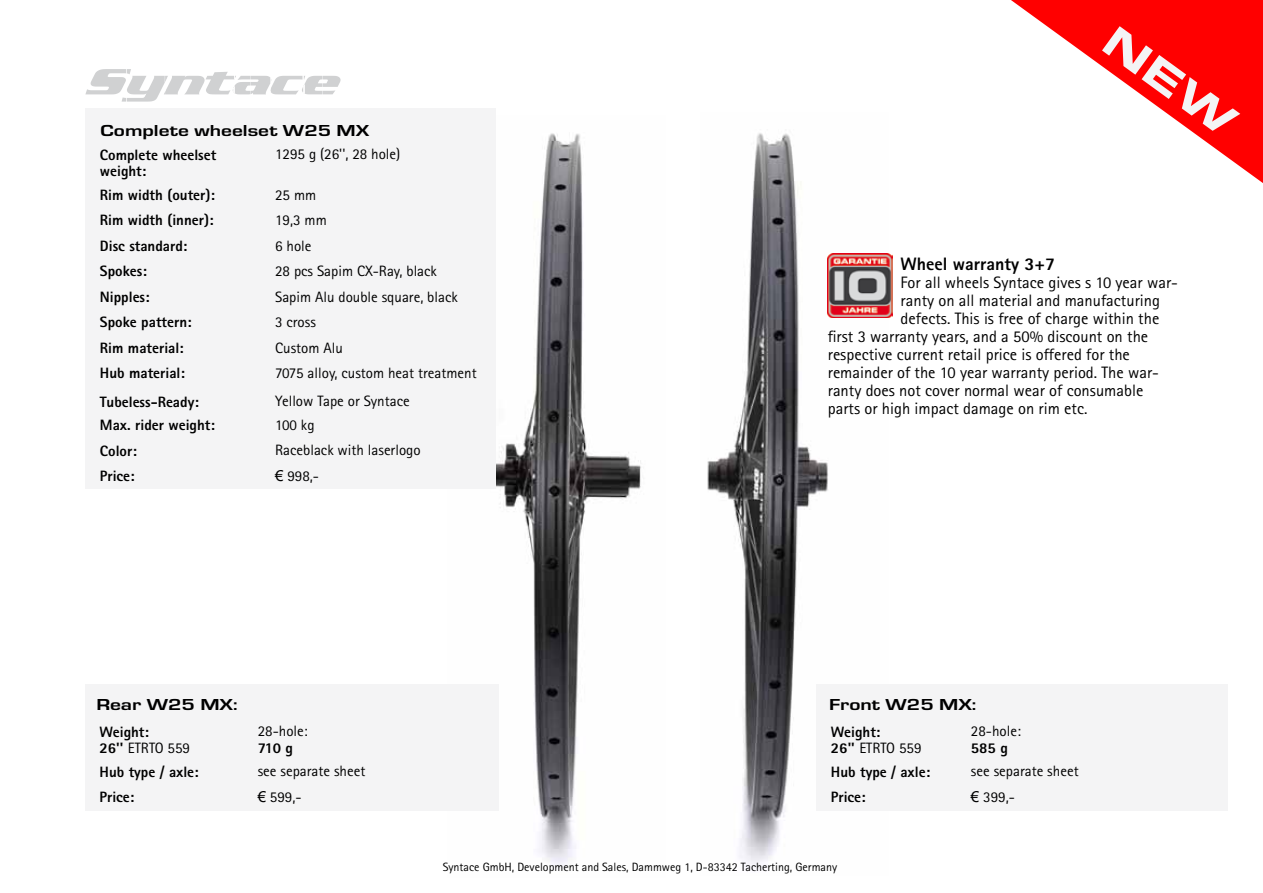
<style>
.page{position:relative;width:1263px;height:893px;background:#fff}
.page>*{position:absolute;margin:0;border:0;box-sizing:border-box;transform-origin:0 0}
.t1{font:800 18px "Rotis Sans Serif";color:#000}
.t2{font:16.5px "Rotis Sans Serif";color:#000}
.t3{font:700 16.5px "Eurostile T";color:#000;scale:1.3 1}
.t4{font:800 15px/16.5px "Rotis Sans Serif";color:#000}
.t5{font:15px "Rotis Sans Serif";color:#000}
.t6{font:12px "Rotis Sans Serif";color:#000}
.s1{font-family:"Arial"}
.s2{font-weight:400}
</style>
<div class="page">
<img style="left:447px;top:133px;width:194px;height:733px">
<img style="left:707px;top:133px;width:181px;height:731px">
<svg style="left:1011px;top:0;width:252px;height:183px"></svg>
<svg style="left:85px;top:69px;width:256px;height:33px"></svg>
<img style="left:828px;top:254px;width:64px;height:64px">
<div style="left:85px;top:684px;width:413px;height:126px;background:#f4f4f5"></div>
<div style="left:816px;top:684px;width:412px;height:126px;background:#f4f4f5"></div>
<div style="left:85px;top:108px;width:411px;height:381px;background:#f4f4f5"></div>
<svg style="left:1102px;top:26px;width:138px;height:112px"></svg>
<p class="t3" style="left:101px;top:121px;width:208px">Complete wheelset W25 MX</p>
<p class="t4" style="left:100px;top:146px;width:118px">Complete wheelset weight:</p>
<p class="t5" style="left:275px;top:145px;width:127px">1295 g (26'', 28 hole)</p>
<p class="t4" style="left:100px;top:186px;width:116px">Rim width (outer):</p>
<p class="t5" style="left:275px;top:186px;width:43px">25 mm</p>
<p class="t4" style="left:100px;top:212px;width:115px">Rim width (inner):</p>
<p class="t5" style="left:275px;top:211px;width:53px">19,3 mm</p>
<p class="t4" style="left:100px;top:237px;width:89px">Disc standard:</p>
<p class="t5" style="left:275px;top:237px;width:38px">6 hole</p>
<p class="t4" style="left:100px;top:263px;width:48px">Spokes:</p>
<p class="t5" style="left:275px;top:262px;width:163px">28 pcs Sapim CX-Ray, black</p>
<p class="t4" style="left:100px;top:288px;width:51px">Nipples:</p>
<p class="t5" style="left:275px;top:288px;width:184px">Sapim Alu double square, black</p>
<p class="t4" style="left:100px;top:314px;width:93px">Spoke pattern:</p>
<p class="t5" style="left:275px;top:313px;width:42px">3 cross</p>
<p class="t4" style="left:100px;top:339px;width:85px">Rim material:</p>
<p class="t5" style="left:275px;top:339px;width:69px">Custom Alu</p>
<p class="t4" style="left:100px;top:365px;width:86px">Hub material:</p>
<p class="t5" style="left:275px;top:364px;width:203px">7075 alloy, custom heat treatment</p>
<p class="t4" style="left:100px;top:393px;width:100px">Tubeless-Ready:</p>
<p class="t5" style="left:275px;top:392px;width:136px">Yellow Tape or Syntace</p>
<p class="t4" style="left:100px;top:417px;width:116px">Max. rider weight:</p>
<p class="t5" style="left:275px;top:416px;width:41px">100 kg</p>
<p class="t4" style="left:100px;top:442px;width:38px">Color:</p>
<p class="t5" style="left:275px;top:441px;width:147px">Raceblack with laserlogo</p>
<p class="t4" style="left:100px;top:468px;width:36px">Price:</p>
<p class="t5" style="left:275px;top:467px;width:45px"><span class="s1">€</span> 998,-</p>
<p class="t1" style="left:901px;top:252px;width:156px">Wheel warranty 3+7</p>
<p class="t2" style="left:901px;top:273px;width:279px">For all wheels Syntace gives s 10 year war-</p>
<p class="t2" style="left:901px;top:291px;width:261px">ranty on all material and manufacturing</p>
<p class="t2" style="left:901px;top:309px;width:260px">defects. This is free of charge within the</p>
<p class="t2" style="left:828px;top:327px;width:322px">first 3 warranty years, and a 50% discount on the</p>
<p class="t2" style="left:828px;top:345px;width:304px">respective current retail price is offered for the</p>
<p class="t2" style="left:828px;top:363px;width:333px">remainder of the 10 year warranty period. The war-</p>
<p class="t2" style="left:828px;top:381px;width:317px">ranty does not cover normal wear of consumable</p>
<p class="t2" style="left:828px;top:399px;width:261px">parts or high impact damage on rim etc.</p>
<p class="t3" style="left:97px;top:695px;width:110px">Rear W25 MX:</p>
<p class="t3" style="left:829px;top:695px;width:115px">Front W25 MX:</p>
<p class="t4" style="left:100px;top:723px;width:92px">Weight:<br>26'' <span class="s2">ETRTO 559</span></p>
<p class="t5" style="left:258px;top:722px;width:51px">28-hole:</p>
<p class="t4" style="left:258px;top:739px;width:37px">710 g</p>
<p class="t4" style="left:831px;top:723px;width:92px">Weight:<br>26'' <span class="s2">ETRTO 559</span></p>
<p class="t5" style="left:971px;top:722px;width:51px">28-hole:</p>
<p class="t4" style="left:971px;top:739px;width:38px">585 g</p>
<p class="t4" style="left:100px;top:763px;width:101px">Hub type / axle:</p>
<p class="t5" style="left:258px;top:762px;width:109px">see separate sheet</p>
<p class="t4" style="left:100px;top:789px;width:36px">Price:</p>
<p class="t5" style="left:258px;top:788px;width:45px"><span class="s1">€</span> 599,-</p>
<p class="t4" style="left:831px;top:763px;width:101px">Hub type / axle:</p>
<p class="t5" style="left:971px;top:762px;width:109px">see separate sheet</p>
<p class="t4" style="left:831px;top:789px;width:36px">Price:</p>
<p class="t5" style="left:971px;top:788px;width:45px"><span class="s1">€</span> 399,-</p>
<p class="t6" style="left:443px;top:860px;width:396px">Syntace GmbH, Development and Sales, Dammweg 1, D-83342 Tacherting, Germany</p>
</div>
